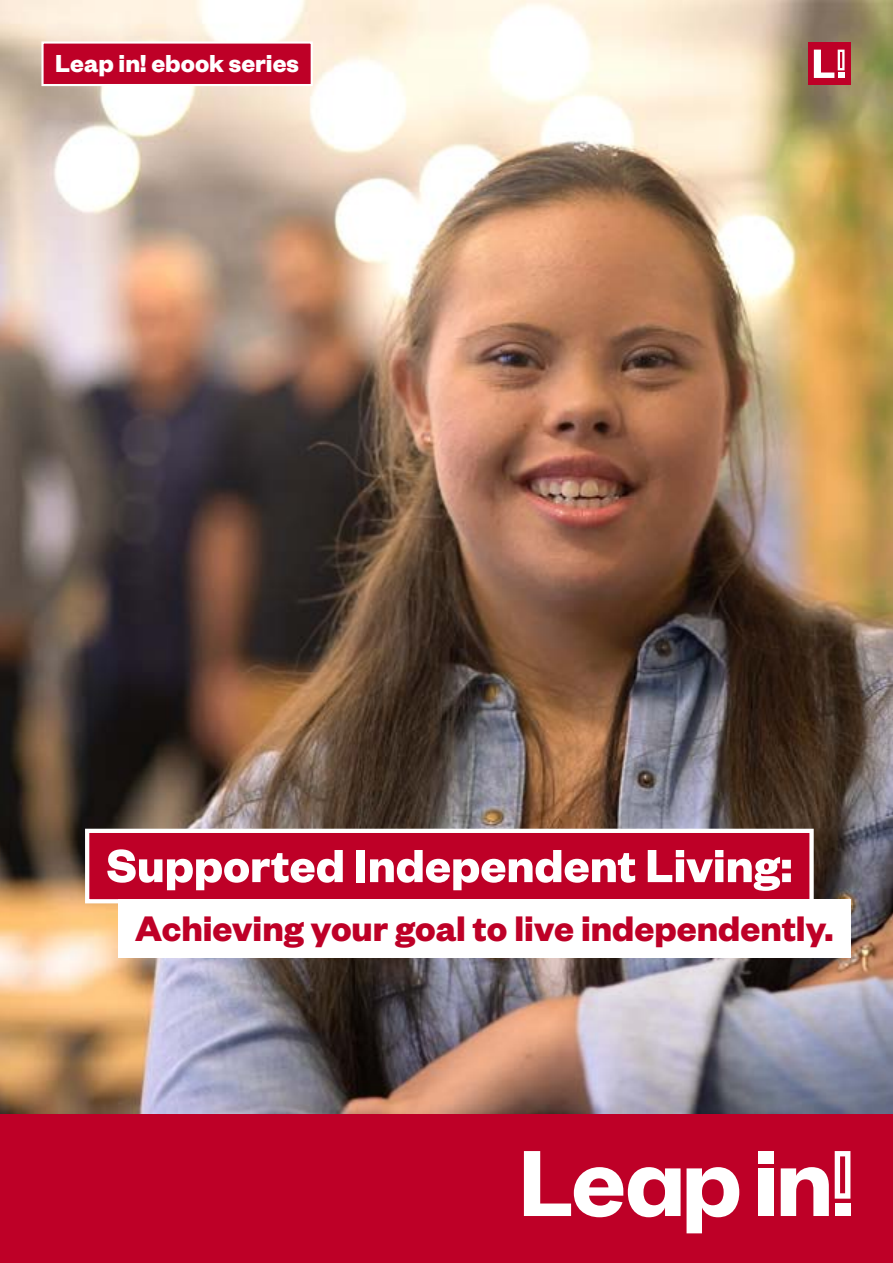
<style>
.page{position:relative;width:893px;height:1263px;background:#fff}
.page>*{position:absolute;margin:0;border:0;box-sizing:border-box;transform-origin:0 0}
.t1{font:700 51px "Founders Grotesk";color:#fff}
.t2{font:700 39px "Founders Grotesk";color:#be0027}
.t3{font:700 27px "Founders Grotesk";color:#fff}
</style>
<div class="page">
<img style="left:0;top:0;width:893px;height:1114px">
<div style="left:808px;top:43px;width:42px;height:42px;background:#be0027"></div>
<svg style="left:814px;top:50px;width:30px;height:28px"></svg>
<div style="left:0;top:1114px;width:893px;height:149px;background:#be0027"></div>
<div style="left:759px;top:1168px;width:15px;height:48px;background:#fff"></div>
<svg style="left:781px;top:1167px;width:48px;height:49px"></svg>
<div style="left:835px;top:1203px;width:15px;height:13px;background:#fff"></div>
<svg style="left:835px;top:1151px;width:15px;height:47px"></svg>
<svg style="left:524px;top:1151px;width:215px;height:82px"></svg>
<div style="left:758px;top:1151px;width:16px;height:12px;background:#fff"></div>
<div style="left:87px;top:831px;width:725px;height:70px;background:#be0027"></div>
<div style="left:85px;top:829px;width:729px;height:74px;border:4px solid #fff"></div>
<div style="left:118px;top:899px;width:732px;height:59px;background:#fff"></div>
<div style="left:43px;top:43px;width:269px;height:42px;background:#be0027"></div>
<div style="left:41px;top:41px;width:272px;height:45px;border:2px solid #fff"></div>
<p class="t3" style="left:55px;top:46px;width:245px">Leap in! ebook series</p>
<h1 class="t1" style="left:106px;top:833px;width:688px">Supported Independent Living:</h1>
<p class="t2" style="left:135px;top:903px;width:700px">Achieving your goal to live independently.</p>
</div>
